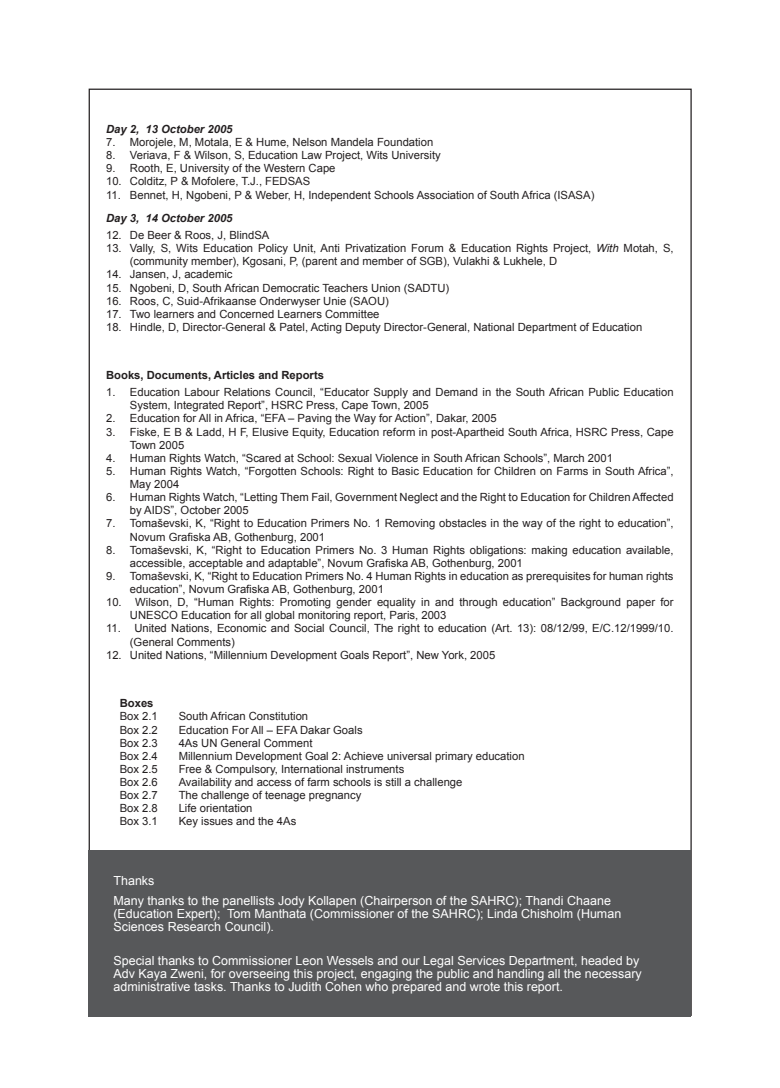
<style>
.page{position:relative;width:780px;height:1088px;background:#fff}
.page>*{position:absolute;margin:0;border:0;box-sizing:border-box;transform-origin:0 0}
.t1{font:12.5px/13.1px "Arial";color:#fff}
.t2{font:11.25px/13.1px "Arial";color:#231f20}
.t3{font:700 11.25px "Arial";color:#231f20}
.t4{font:italic 700 11.25px "Arial";color:#231f20}
.s1{font-style:italic}
</style>
<div class="page">
<div style="left:89px;top:850px;width:602px;height:167px;background:#57585a"></div>
<p class="t4" style="left:106px;top:122px;width:128px">Day 2, 13 October 2005</p>
<p class="t2" style="left:106px;top:136px;width:328px">7. Morojele, M, Motala, E &amp; Hume, Nelson Mandela Foundation</p>
<p class="t2" style="left:106px;top:149px;width:336px">8. Veriava, F &amp; Wilson, S, Education Law Project, Wits University</p>
<p class="t2" style="left:106px;top:162px;width:231px">9. Rooth, E, University of the Western Cape</p>
<p class="t2" style="left:106px;top:175px;width:206px">10. Colditz, P &amp; Mofolere, T.J., FEDSAS</p>
<p class="t2" style="left:106px;top:188px;width:489px">11. Bennet, H, Ngobeni, P &amp; Weber, H, Independent Schools Association of South Africa (ISASA)</p>
<p class="t4" style="left:106px;top:211px;width:128px">Day 3, 14 October 2005</p>
<p class="t2" style="left:106px;top:229px;width:165px">12. De Beer &amp; Roos, J, BlindSA</p>
<p class="t2" style="left:130px;top:242px;width:545px;text-indent:-24px">13. Vally, S, Wits Education Policy Unit, Anti Privatization Forum &amp; Education Rights Project, <span class="s1">With</span> Motah, S, (community member), Kgosani, P, (parent and member of SGB), Vulakhi &amp; Lukhele, D</p>
<p class="t2" style="left:106px;top:268px;width:128px">14. Jansen, J, academic</p>
<p class="t2" style="left:106px;top:281px;width:345px">15. Ngobeni, D, South African Democratic Teachers Union (SADTU)</p>
<p class="t2" style="left:106px;top:294px;width:284px">16. Roos, C, Suid-Afrikaanse Onderwyser Unie (SAOU)</p>
<p class="t2" style="left:106px;top:307px;width:275px">17. Two learners and Concerned Learners Committee</p>
<p class="t2" style="left:106px;top:320px;width:537px">18. Hindle, D, Director-General &amp; Patel, Acting Deputy Director-General, National Department of Education</p>
<p class="t3" style="left:106px;top:368px;width:219px">Books, Documents, Articles and Reports</p>
<p class="t2" style="left:130px;top:386px;width:545px;text-indent:-24px">1. Education Labour Relations Council, “Educator Supply and Demand in the South African Public Education<br>System, Integrated Report”, HSRC Press, Cape Town, 2005</p>
<p class="t2" style="left:106px;top:412px;width:392px">2. Education for All in Africa, “EFA – Paving the Way for Action”, Dakar, 2005</p>
<p class="t2" style="left:130px;top:425px;width:545px;text-indent:-24px">3. Fiske, E B &amp; Ladd, H F, Elusive Equity, Education reform in post-Apartheid South Africa, HSRC Press, Cape<br>Town 2005</p>
<p class="t2" style="left:106px;top:451px;width:508px">4. Human Rights Watch, “Scared at School: Sexual Violence in South African Schools”, March 2001</p>
<p class="t2" style="left:130px;top:464px;width:545px;text-indent:-24px">5. Human Rights Watch, “Forgotten Schools: Right to Basic Education for Children on Farms in South Africa”,<br>May 2004</p>
<p class="t2" style="left:130px;top:491px;width:545px;text-indent:-24px">6. Human Rights Watch, “Letting Them Fail, Government Neglect and the Right to Education for Children Affected by AIDS”, October 2005</p>
<p class="t2" style="left:130px;top:517px;width:545px;text-indent:-24px">7. Tomaševski, K, “Right to Education Primers No. 1 Removing obstacles in the way of the right to education”,<br>Novum Grafiska AB, Gothenburg, 2001</p>
<p class="t2" style="left:130px;top:543px;width:545px;text-indent:-24px">8. Tomaševski, K, “Right to Education Primers No. 3 Human Rights obligations: making education available, accessible, acceptable and adaptable”, Novum Grafiska AB, Gothenburg, 2001</p>
<p class="t2" style="left:130px;top:569px;width:545px;text-indent:-24px">9. Tomaševski, K, “Right to Education Primers No. 4 Human Rights in education as prerequisites for human rights education”, Novum Grafiska AB, Gothenburg, 2001</p>
<p class="t2" style="left:130px;top:596px;width:545px;text-indent:-24px">10. Wilson, D, “Human Rights: Promoting gender equality in and through education” Background paper for<br>UNESCO Education for all global monitoring report, Paris, 2003</p>
<p class="t2" style="left:130px;top:622px;width:545px;text-indent:-24px">11. United Nations, Economic and Social Council, The right to education (Art. 13): 08/12/99, E/C.12/1999/10. (General Comments)</p>
<p class="t2" style="left:106px;top:648px;width:390px">12. United Nations, “Millennium Development Goals Report”, New York, 2005</p>
<p class="t3" style="left:120px;top:696px;width:35px">Boxes</p>
<p class="t2" style="left:120px;top:710px;width:40px">Box 2.1</p>
<p class="t2" style="left:179px;top:710px;width:131px">South African Constitution</p>
<p class="t2" style="left:120px;top:723px;width:40px">Box 2.2</p>
<p class="t2" style="left:179px;top:723px;width:185px">Education For All – EFA Dakar Goals</p>
<p class="t2" style="left:120px;top:736px;width:40px">Box 2.3</p>
<p class="t2" style="left:179px;top:736px;width:135px">4As UN General Comment</p>
<p class="t2" style="left:120px;top:749px;width:40px">Box 2.4</p>
<p class="t2" style="left:179px;top:749px;width:347px">Millennium Development Goal 2: Achieve universal primary education</p>
<p class="t2" style="left:120px;top:762px;width:40px">Box 2.5</p>
<p class="t2" style="left:179px;top:762px;width:227px">Free &amp; Compulsory, International instruments</p>
<p class="t2" style="left:120px;top:775px;width:40px">Box 2.6</p>
<p class="t2" style="left:179px;top:775px;width:285px">Availability and access of farm schools is still a challenge</p>
<p class="t2" style="left:120px;top:789px;width:40px">Box 2.7</p>
<p class="t2" style="left:179px;top:789px;width:184px">The challenge of teenage pregnancy</p>
<p class="t2" style="left:120px;top:802px;width:40px">Box 2.8</p>
<p class="t2" style="left:179px;top:802px;width:75px">Life orientation</p>
<p class="t2" style="left:120px;top:815px;width:40px">Box 3.1</p>
<p class="t2" style="left:179px;top:815px;width:119px">Key issues and the 4As</p>
<p class="t1" style="left:113px;top:870px;width:499px;line-height:20.2px">Thanks<br>Many thanks to the panellists Jody Kollapen (Chairperson of the SAHRC); Thandi Chaane</p>
<p class="t1" style="left:113px;top:907px;width:509px">(Education Expert); Tom Manthata (Commissioner of the SAHRC); Linda Chisholm (Human<br>Sciences Research Council).</p>
<p class="t1" style="left:113px;top:954px;width:530px">Special thanks to Commissioner Leon Wessels and our Legal Services Department, headed by<br>Adv Kaya Zweni, for overseeing this project, engaging the public and handling all the necessary administrative tasks. Thanks to Judith Cohen who prepared and wrote this report.</p>
</div>
